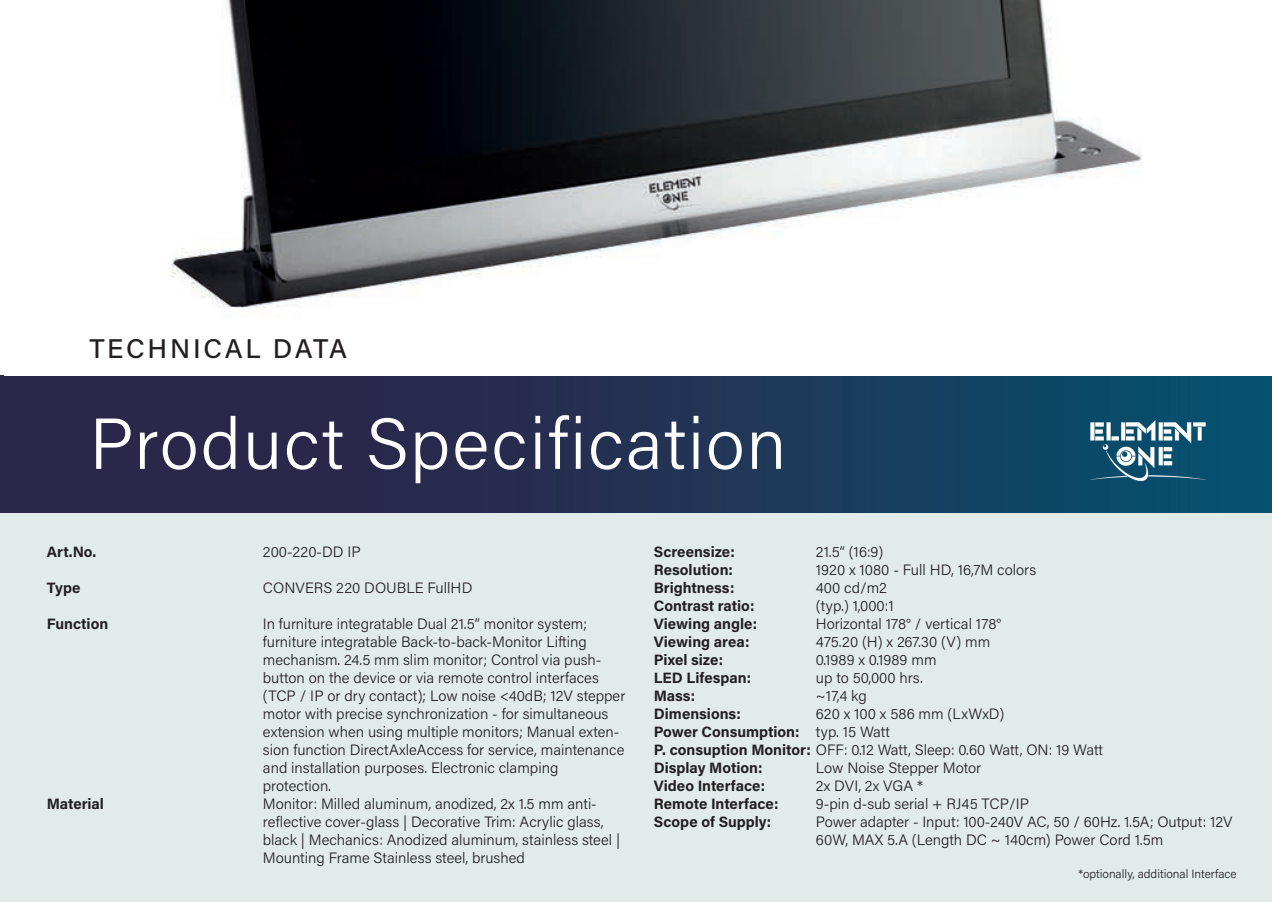
<style>
.page{position:relative;width:1272px;height:902px;background:#fff}
.page>*{position:absolute;margin:0;border:0;box-sizing:border-box;transform-origin:0 0}
.t1{font:300 72px "Acumin Pro";letter-spacing:.025em;color:#fff}
.t2{font:500 27px "Acumin Pro";letter-spacing:.1em;color:#231f20}
.t3{font:300 15px/18px "Acumin Pro";color:#231f20}
.t4{font:700 15px "Acumin Pro";color:#231f20}
.t5{font:300 12px "Acumin Pro";color:#231f20}
.s1{font-weight:300}
.s2{font-weight:700}
</style>
<div class="page">
<img style="left:0;top:375px;width:1271px;height:138px">
<img style="left:1089px;top:420px;width:117px;height:62px">
<img style="left:171px;top:0;width:971px;height:308px">
<div style="left:0;top:513px;width:1271px;height:388px;background:#e1ebea"></div>
<p class="t2" style="left:89px;top:330px;width:259px">TECHNICAL DATA</p>
<p class="t1" style="left:89px;top:394px;width:698px">Product Specification</p>
<p class="t4" style="left:47px;top:541px;width:51px">Art.No.</p>
<p class="t3" style="left:263px;top:542px;width:99px">200-220-DD IP</p>
<p class="t4" style="left:47px;top:577px;width:35px">Type</p>
<p class="t3" style="left:263px;top:578px;width:211px">CONVERS 220 DOUBLE FullHD</p>
<p class="t4" style="left:47px;top:613px;width:63px">Function</p>
<p class="t3" style="left:263px;top:614px;width:325px">In furniture integratable Dual 21.5“ monitor system;</p>
<p class="t3" style="left:263px;top:632px;width:340px">furniture integratable Back-to-back-Monitor Lifting mechanism. 24.5 mm slim monitor; Control via push-</p>
<p class="t3" style="left:263px;top:668px;width:364px">button on the device or via remote control interfaces (TCP / IP or dry contact); Low noise &lt;40dB; 12V stepper motor with precise synchronization - for simultaneous extension when using multiple monitors; Manual exten-</p>
<p class="t3" style="left:263px;top:740px;width:363px">sion function DirectAxleAccess for service, maintenance and installation purposes. Electronic clamping</p>
<p class="t3" style="left:263px;top:776px;width:70px">protection.</p>
<p class="t4" style="left:47px;top:793px;width:59px">Material</p>
<p class="t3" style="left:263px;top:794px;width:335px">Monitor: Milled aluminum, anodized, 2x 1.5 mm anti-</p>
<p class="t3" style="left:263px;top:812px;width:359px">reflective cover-glass | Decorative Trim: Acrylic glass, black | Mechanics: Anodized aluminum, stainless steel |<br>Mounting Frame Stainless steel, brushed</p>
<p class="t4" style="left:654px;top:541px;width:83px">Screensize:</p>
<p class="t3" style="left:816px;top:542px;width:69px">21.5“ (16:9)</p>
<p class="t4" style="left:654px;top:559px;width:81px">Resolution:</p>
<p class="t3" style="left:816px;top:560px;width:222px">1920 x 1080 - Full HD, 16,7M colors</p>
<p class="t4" style="left:654px;top:577px;width:82px">Brightness:</p>
<p class="t3" style="left:816px;top:578px;width:73px">400 cd/m2</p>
<p class="t4" style="left:654px;top:595px;width:102px">Contrast ratio:</p>
<p class="t3" style="left:816px;top:596px;width:79px">(typ.) 1,000:1</p>
<p class="t4" style="left:654px;top:613px;width:105px">Viewing angle:</p>
<p class="t3" style="left:816px;top:614px;width:187px">Horizontal 178° / vertical 178°</p>
<p class="t4" style="left:654px;top:631px;width:97px">Viewing area:</p>
<p class="t3" style="left:816px;top:632px;width:176px">475.20 (H) x 267.30 (V) mm</p>
<p class="t4" style="left:654px;top:649px;width:71px">Pixel size:</p>
<p class="t3" style="left:816px;top:650px;width:122px">0.1989 x 0.1989 mm</p>
<p class="t4" style="left:654px;top:667px;width:99px">LED Lifespan:</p>
<p class="t3" style="left:816px;top:668px;width:108px">up to 50,000 hrs.</p>
<p class="t4" style="left:654px;top:685px;width:43px">Mass:</p>
<p class="t3" style="left:816px;top:686px;width:52px">~17,4 kg</p>
<p class="t4" style="left:654px;top:703px;width:89px">Dimensions:</p>
<p class="t3" style="left:816px;top:704px;width:190px">620 x 100 x 586 mm (LxWxD)</p>
<p class="t4" style="left:654px;top:721px;width:237px">Power Consumption: <span class="s1">typ. 15 Watt</span></p>
<p class="t3" style="left:654px;top:740px;width:450px"><span class="s2">P. consuption Monitor:</span> OFF: 0.12 Watt, Sleep: 0.60 Watt, ON: 19 Watt</p>
<p class="t4" style="left:654px;top:757px;width:110px">Display Motion:</p>
<p class="t3" style="left:816px;top:758px;width:167px">Low Noise Stepper Motor</p>
<p class="t4" style="left:654px;top:775px;width:113px">Video Interface:</p>
<p class="t3" style="left:816px;top:776px;width:109px">2x DVI, 2x VGA *</p>
<p class="t4" style="left:654px;top:793px;width:126px">Remote Interface:</p>
<p class="t3" style="left:816px;top:794px;width:215px">9-pin d-sub serial + RJ45 TCP/IP</p>
<p class="t4" style="left:654px;top:811px;width:119px">Scope of Supply:</p>
<p class="t3" style="left:816px;top:812px;width:418px">Power adapter - Input: 100-240V AC, 50 / 60Hz. 1.5A; Output: 12V<br>60W, MAX 5.A (Length DC ~ 140cm) Power Cord 1.5m</p>
<p class="t5" style="left:1078px;top:865px;width:160px">*optionally, additional Interface</p>
</div>
